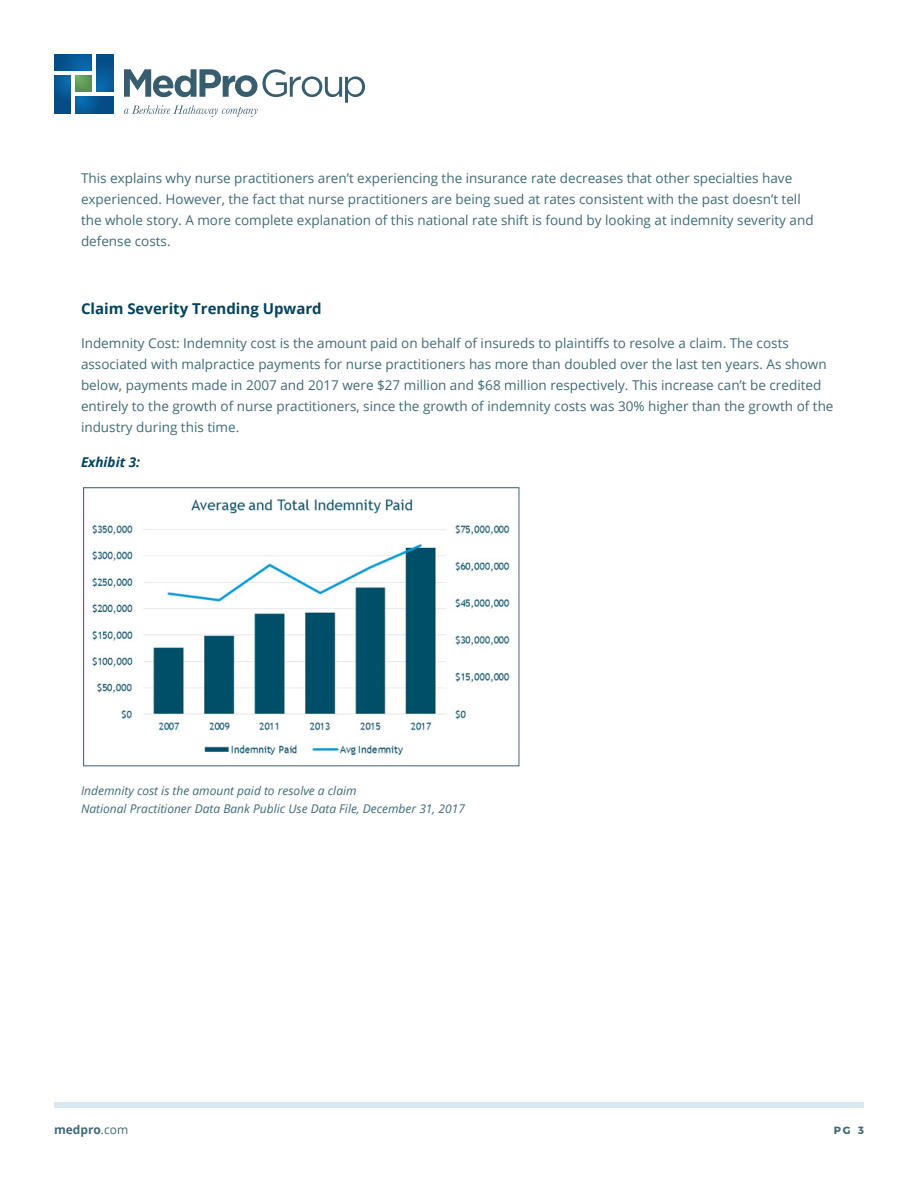
<style>
.page{position:relative;width:918px;height:1188px;background:#fff}
.page>*{position:absolute;margin:0;border:0;box-sizing:border-box;transform-origin:0 0}
.t1{font:700 15px "Open Sans";color:#00435e}
.t2{font:13.5px/21px "Open Sans";color:#3f6a79}
.t3{font:italic 700 13.5px "Open Sans";color:#00435e}
.t4{font:italic 12px/18px "Open Sans";color:#3f6a79}
.t5{font:700 12px "Open Sans";color:#3f6a79}
.t6{font:700 10.5px "Montserrat";color:#3f6a79}
.s1{font-weight:400}
</style>
<div class="page">
<div style="left:54px;top:1102px;width:810px;height:5px;background:#d9e8f0"></div>
<div style="left:54px;top:54px;width:38px;height:17px;background:linear-gradient(to right,#044b82,#0968ac)"></div>
<svg style="left:76px;top:76px;width:16px;height:16px"></svg>
<div style="left:97px;top:54px;width:17px;height:38px;background:linear-gradient(to bottom,#044a7f,#0967ab)"></div>
<svg style="left:54px;top:76px;width:17px;height:38px"></svg>
<svg style="left:76px;top:97px;width:38px;height:17px"></svg>
<svg style="left:124px;top:69px;width:241px;height:48px"></svg>
<img style="left:92px;top:499px;width:418px;height:256px">
<div style="left:83px;top:487px;width:436px;height:279px;border:1px solid #3f6a79"></div>
<p class="t2" style="left:81px;top:167px;width:734px">This explains why nurse practitioners aren’t experiencing the insurance rate decreases that other specialties have experienced. However, the fact that nurse practitioners are being sued at rates consistent with the past doesn’t tell the whole story. A more complete explanation of this national rate shift is found by looking at indemnity severity and defense costs.</p>
<p class="t1" style="left:81px;top:298px;width:242px">Claim Severity Trending Upward</p>
<p class="t2" style="left:81px;top:332px;width:754px">Indemnity Cost: Indemnity cost is the amount paid on behalf of insureds to plaintiffs to resolve a claim. The costs associated with malpractice payments for nurse practitioners has more than doubled over the last ten years. As shown below, payments made in 2007 and 2017 were $27 million and $68 million respectively. This increase can’t be credited entirely to the growth of nurse practitioners, since the growth of indemnity costs was 30% higher than the growth of the industry during this time.</p>
<p class="t3" style="left:81px;top:452px;width:61px">Exhibit 3:</p>
<p class="t4" style="left:81px;top:781px;width:386px">Indemnity cost is the amount paid to resolve a claim<br>National Practitioner Data Bank Public Use Data File, December 31, 2017</p>
<p class="t5" style="left:54px;top:1121px;width:76px">medpro<span class="s1">.com</span></p>
<p class="t6" style="left:834px;top:1122px;width:32px">PG 3</p>
</div>
